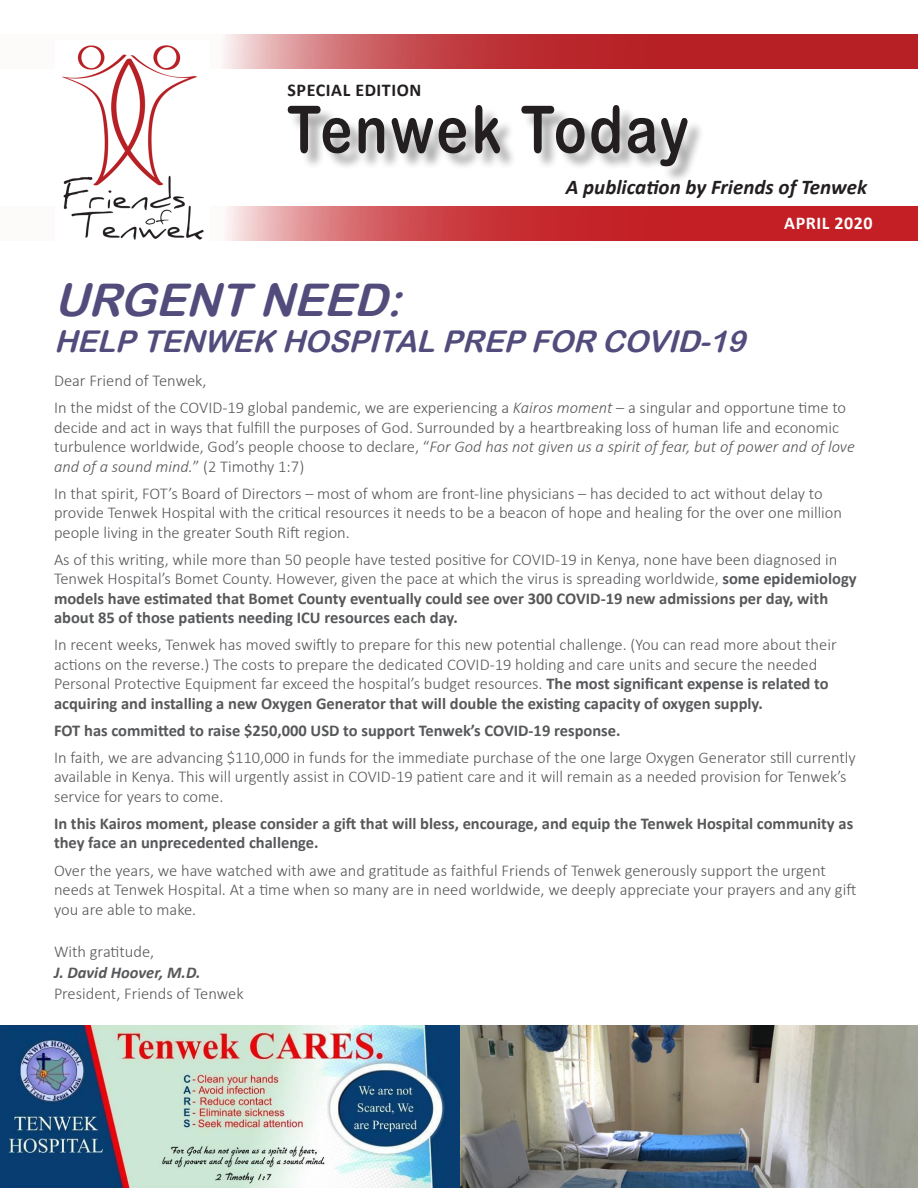
<style>
.page{position:relative;width:918px;height:1188px;background:#fff}
.page>*{position:absolute;margin:0;border:0;box-sizing:border-box;transform-origin:0 0}
.t1{font:65.4px "Arial Rounded MT Bold";letter-spacing:.05em;color:#231f20;scale:.83 1}
.t2{font:italic 45px "Arial Rounded MT Bold";color:#514c7c}
.t3{font:italic 30px "Arial Rounded MT Bold";color:#514c7c}
.t4{font:italic 700 21px "Calibri";color:#231f20}
.t5{font:700 18px "Calibri";letter-spacing:.03em;color:#231f20}
.t6{font:700 18px "Calibri";letter-spacing:.03em;color:#fff}
.Body{font:300 16.5px/19.5px "Calibri";color:#57585a}
.Body-2{font:700 16.5px/19.5px "Calibri";color:#57585a}
.Body-3{font:italic 700 16.5px "Calibri";color:#57585a}
.s1{font-style:italic}
.s2{font-weight:700}
</style>
<div class="page">
<svg style="left:223px;top:34px;width:695px;height:35px;background:#c24347"></svg>
<div style="left:289px;top:107px;width:416px;height:77px;background:#231f20;opacity:.4"></div>
<svg style="left:226px;top:206px;width:692px;height:35px;background:#cc4347"></svg>
<img style="left:62px;top:45px;width:142px;height:195px">
<img style="left:459px;top:1025px;width:459px;height:163px">
<img style="left:7px;top:1025px;width:439px;height:163px">
<div style="left:446px;top:1025px;width:13px;height:163px;background:#083d71"></div>
<div style="left:0;top:1025px;width:7px;height:163px;background:#083d71"></div>
<p class="t5" style="left:288px;top:77px;width:135px">SPECIAL EDITION</p>
<p class="t1" style="left:287px;top:91px;width:486px">Tenwek Today</p>
<p class="t4" style="left:566px;top:172px;width:303px">A publication by Friends of Tenwek</p>
<p class="t6" style="left:784px;top:210px;width:90px">APRIL 2020</p>
<p class="t2" style="left:54px;top:273px;width:362px">URGENT NEED:</p>
<p class="t3" style="left:54px;top:323px;width:702px">HELP TENWEK HOSPITAL PREP FOR COVID-19</p>
<p class="Body" style="left:54px;top:371px;width:154px">Dear Friend of Tenwek,</p>
<p class="Body" style="left:54px;top:398px;width:802px">In the midst of the COVID-19 global pandemic, we are experiencing a <span class="s1">Kairos moment</span> – a singular and opportune time to decide and act in ways that fulfill the purposes of God. Surrounded by a heartbreaking loss of human life and economic turbulence worldwide, God’s people choose to declare, “<span class="s1">For God has not given us a spirit of fear, but of power and of love and of a sound mind.</span>” (2 Timothy 1:7)</p>
<p class="Body" style="left:54px;top:483px;width:790px">In that spirit, FOT’s Board of Directors – most of whom are front-line physicians – has decided to act without delay to provide Tenwek Hospital with the critical resources it needs to be a beacon of hope and healing for the over one million people living in the greater South Rift region.</p>
<p class="Body" style="left:54px;top:549px;width:804px">As of this writing, while more than 50 people have tested positive for COVID-19 in Kenya, none have been diagnosed in Tenwek Hospital’s Bomet County. However, given the pace at which the virus is spreading worldwide, <span class="s2">some epidemiology models have estimated that Bomet County eventually could see over 300 COVID-19 new admissions per day, with about 85 of those patients needing ICU resources each day.</span></p>
<p class="Body" style="left:54px;top:635px;width:784px">In recent weeks, Tenwek has moved swiftly to prepare for this new potential challenge. (You can read more about their actions on the reverse.) The costs to prepare the dedicated COVID-19 holding and care units and secure the needed Personal Protective Equipment far exceed the hospital’s budget resources. <span class="s2">The most significant expense is related to acquiring and installing a new Oxygen Generator that will double the existing capacity of oxygen supply.</span></p>
<p class="Body-2" style="left:54px;top:720px;width:568px">FOT has committed to raise $250,000 USD to support Tenwek’s COVID-19 response.</p>
<p class="Body" style="left:54px;top:748px;width:803px">In faith, we are advancing $110,000 in funds for the immediate purchase of the one large Oxygen Generator still currently available in Kenya. This will urgently assist in COVID-19 patient care and it will remain as a needed provision for Tenwek’s service for years to come.</p>
<p class="Body-2" style="left:54px;top:814px;width:801px">In this Kairos moment, please consider a gift that will bless, encourage, and equip the Tenwek Hospital community as they face an unprecedented challenge.</p>
<p class="Body" style="left:54px;top:860px;width:804px">Over the years, we have watched with awe and gratitude as faithful Friends of Tenwek generously support the urgent needs at Tenwek Hospital. At a time when so many are in need worldwide, we deeply appreciate your prayers and any gift you are able to make.</p>
<p class="Body" style="left:54px;top:941px;width:102px">With gratitude,</p>
<p class="Body-3" style="left:54px;top:961px;width:148px">J. David Hoover, M.D.</p>
<p class="Body" style="left:54px;top:983px;width:191px">President, Friends of Tenwek</p>
</div>
